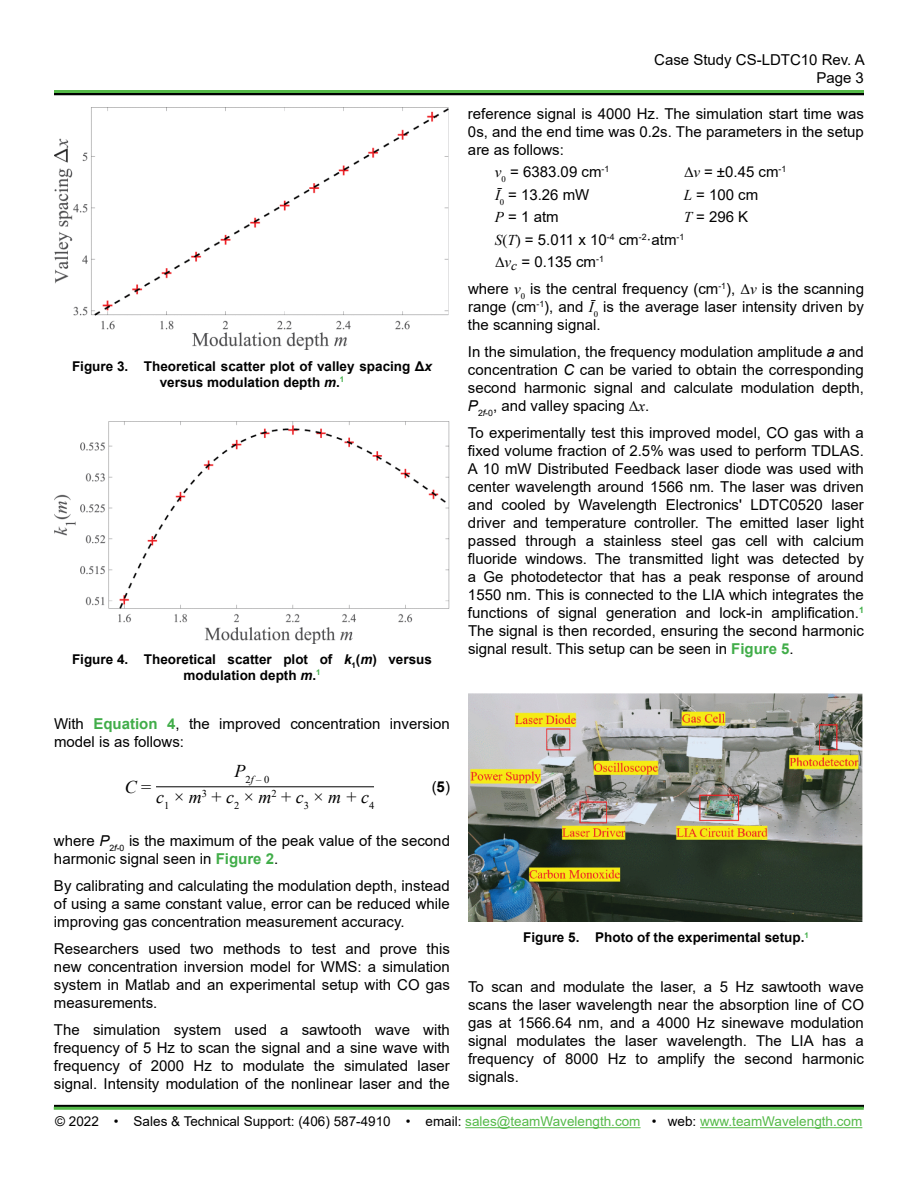
<style>
.page{position:relative;width:918px;height:1188px;background:#fff}
.page>*{position:absolute;margin:0;border:0;box-sizing:border-box;transform-origin:0 0}
.t1{font:italic 18px "Times New Roman";color:#000}
.t2{font:15px/18px "Arial";color:#000;text-align:justify}
.t3{font:700 13.5px/16.2px "Arial";color:#000;text-align:center}
.t4{font:13.5px "Arial";color:#000}
.t5{font:10.5px "Times New Roman";color:#000}
.s1{font-style:italic}
.s2{font-weight:700;color:#41ad49}
.s3{font-style:normal}
.s4{font-weight:700}
.s5{font-family:"Times New Roman";font-style:italic}
.s6{font-family:"Times New Roman"}
.s7{color:#54b948}
</style>
<div class="page">
<hr style="left:465px;top:1127px;width:176px;height:1px;background:#54b948">
<hr style="left:700px;top:1127px;width:162px;height:1px;background:#54b948">
<hr style="left:54px;top:1105px;width:810px;height:3px;background:#000">
<hr style="left:54px;top:1107px;width:810px;height:3px;background:#54b948">
<hr style="left:54px;top:92px;width:810px;height:3px;background:#000">
<hr style="left:54px;top:90px;width:810px;height:3px;background:#54b948">
<img style="left:54px;top:108px;width:395px;height:242px">
<img style="left:54px;top:421px;width:396px;height:222px">
<hr style="left:156px;top:786px;width:218px;height:1px;background:#000">
<img style="left:468px;top:693px;width:395px;height:228px">
<p class="t3" style="left:72px;top:358px;width:361px">Figure 3. Theoretical scatter plot of valley spacing Δ<span class="s1">x </span>versus modulation depth <span class="s1">m</span>.<sup>1</sup></p>
<p class="t3" style="left:72px;top:651px;width:361px">Figure 4. Theoretical scatter plot of <span class="s1">k</span><sub>1</sub>(<span class="s1">m</span>) versus modulation depth <span class="s1">m</span>.<sup>1</sup></p>
<p class="t2" style="left:54px;top:715px;width:397px">With <span class="s2">Equation 4</span>, the improved concentration inversion model is as follows:</p>
<p class="t1" style="left:125px;top:774px;width:28px">C <span class="s3">=</span></p>
<p class="t1" style="left:156px;top:784px;width:220px">c<sub>1</sub> <span class="s3">×</span> m<sup>3</sup> <span class="s3">+</span> c<sub>2</sub> <span class="s3">×</span> m<sup>2</sup> <span class="s3">+</span> c<sub>3</sub> <span class="s3">×</span> m <span class="s3">+</span> c<sub>4</sub></p>
<p class="t5" style="left:235px;top:772px;width:36px"><sup>P</sup>2<span class="s1">f</span> – 0</p>
<p class="t2" style="left:432px;top:777px;width:20px">(<span class="s4">5</span>)</p>
<p class="t2" style="left:54px;top:831px;width:398px">where <span class="s1">P</span><sub>2</sub><sub>f</sub><sub>-0</sub> is the maximum of the peak value of the second harmonic signal seen in <span class="s2">Figure 2</span>.</p>
<p class="t2" style="left:54px;top:876px;width:397px">By calibrating and calculating the modulation depth, instead of using a same constant value, error can be reduced while improving gas concentration measurement accuracy.</p>
<p class="t2" style="left:54px;top:939px;width:397px">Researchers used two methods to test and prove this new concentration inversion model for WMS: a simulation system in Matlab and an experimental setup with CO gas measurements.</p>
<p class="t2" style="left:54px;top:1020px;width:397px">The simulation system used a sawtooth wave with frequency of 5 Hz to scan the signal and a sine wave with frequency of 2000 Hz to modulate the simulated laser signal. Intensity modulation of the nonlinear laser and the</p>
<p class="t2" style="left:654px;top:51px;width:212px;text-align:right">Case Study CS-LDTC10 Rev. A<br>Page 3</p>
<p class="t2" style="left:468px;top:105px;width:397px">reference signal is 4000 Hz. The simulation start time was 0s, and the end time was 0.2s. The parameters in the setup are as follows:</p>
<p class="t2" style="left:495px;top:163px;width:116px"><span class="s5">v</span><sub>0</sub> = 6383.09 cm<sup>-1</sup></p>
<p class="t2" style="left:684px;top:163px;width:104px"><span class="s6">Δ</span><span class="s5">v</span> = ±0.45 cm<sup>-1</sup></p>
<p class="t2" style="left:495px;top:186px;width:96px"><span class="s5">Ī</span><sub>0</sub> = 13.26 mW</p>
<p class="t2" style="left:684px;top:186px;width:76px"><span class="s5">L</span> = 100 cm</p>
<p class="t2" style="left:495px;top:208px;width:65px"><span class="s5">P</span> = 1 atm</p>
<p class="t2" style="left:495px;top:206px;width:255px;line-height:22.5px;text-align:left;text-indent:189px"><span class="s5">T</span> = 296 K<br><span class="s5">S</span><span class="s6">(</span><span class="s5">T</span><span class="s6">)</span> = 5.011 x 10<sup>-4</sup> cm<sup>-2</sup>·atm<sup>-1<br></sup><span class="s6">Δ</span><span class="s5">v</span><sub>c</sub> = 0.135 cm<sup>-1</sup></p>
<p class="t2" style="left:468px;top:280px;width:398px">where <span class="s5">v</span><sub>0</sub> is the central frequency (cm<sup>-1</sup>), <span class="s6">Δ</span><span class="s5">v</span> is the scanning range (cm<sup>-1</sup>), and <span class="s5">Ī</span><sub>0</sub> is the average laser intensity driven by the scanning signal.</p>
<p class="t2" style="left:468px;top:343px;width:397px">In the simulation, the frequency modulation amplitude <span class="s1">a</span> and concentration <span class="s1">C</span> can be varied to obtain the corresponding second harmonic signal and calculate modulation depth, <span class="s1">P</span><sub>2</sub><sub>f</sub><sub>-0</sub>, and valley spacing <span class="s6">Δ</span><span class="s5">x</span>.</p>
<p class="t2" style="left:468px;top:424px;width:398px">To experimentally test this improved model, CO gas with a fixed volume fraction of 2.5% was used to perform TDLAS.<br>A 10 mW Distributed Feedback laser diode was used with center wavelength around 1566 nm. The laser was driven and cooled by Wavelength Electronics' LDTC0520 laser driver and temperature controller. The emitted laser light passed through a stainless steel gas cell with calcium fluoride windows. The transmitted light was detected by a Ge photodetector that has a peak response of around 1550 nm. This is connected to the LIA which integrates the functions of signal generation and lock-in amplification.<sup>1<br></sup>The signal is then recorded, ensuring the second harmonic signal result. This setup can be seen in <span class="s2">Figure 5</span>.</p>
<p class="t3" style="left:523px;top:929px;width:287px">Figure 5. Photo of the experimental setup.<sup>1</sup></p>
<p class="t2" style="left:468px;top:977px;width:398px">To scan and modulate the laser, a 5 Hz sawtooth wave scans the laser wavelength near the absorption line of CO gas at 1566.64 nm, and a 4000 Hz sinewave modulation signal modulates the laser wavelength. The LIA has a frequency of 8000 Hz to amplify the second harmonic signals.</p>
<p class="t4" style="left:55px;top:1112px;width:809px">© 2022 • Sales &amp; Technical Support: (406) 587-4910 • email: <span class="s7">sales@teamWavelength.com</span> • web: <span class="s7">www.teamWavelength.com</span></p>
</div>
